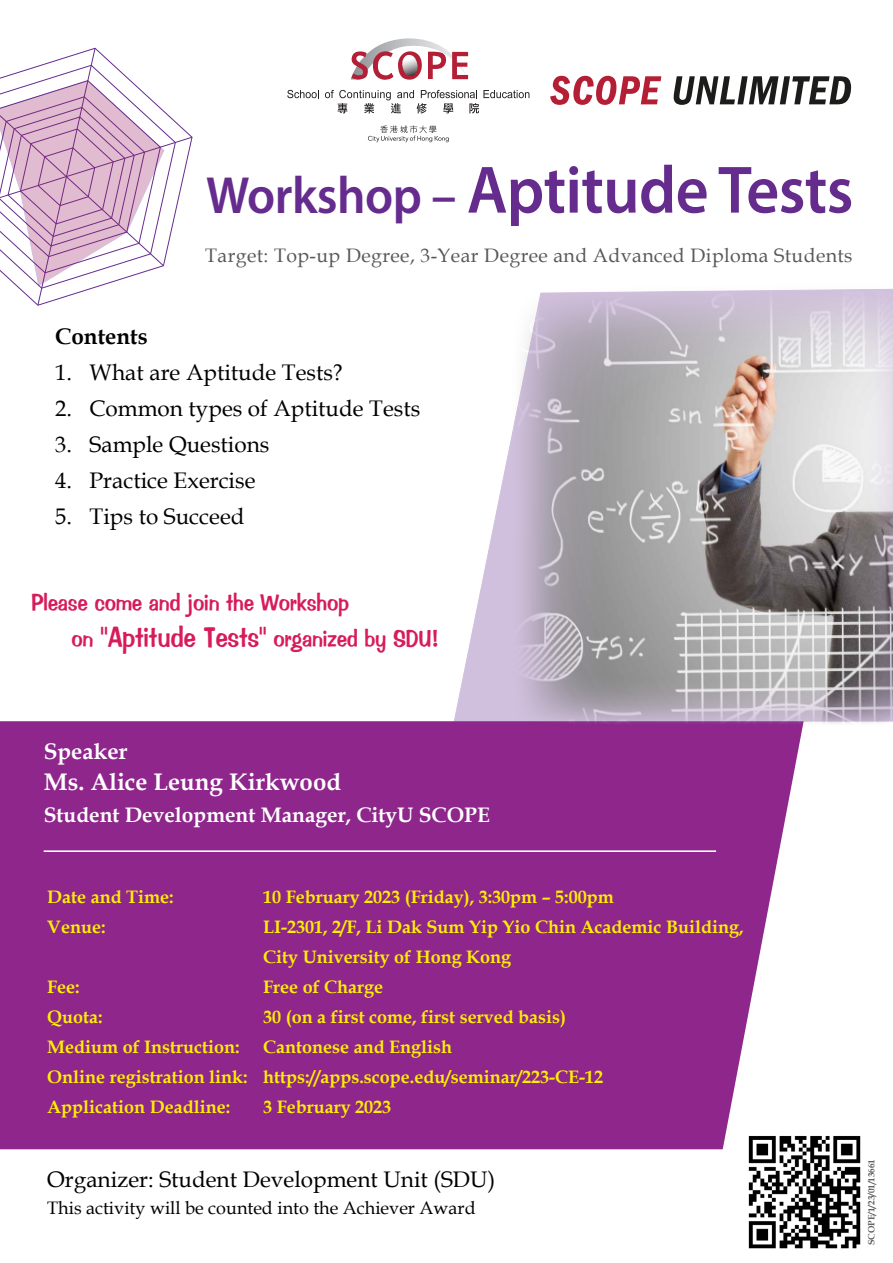
<style>
.page{position:relative;width:893px;height:1263px;background:#fff}
.page>*{position:absolute;margin:0;border:0;box-sizing:border-box;transform-origin:0 0}
.t1{font:600 67.5px "Myriad Pro";letter-spacing:-.01em;color:#652c8e;scale:.95 1}
.t2{font:700 24px "Book Antiqua";color:#fff}
.t3{font:22.5px "Book Antiqua";color:#000}
.t4{font:22.5px/36px "DFPOP1 W9 HKP BF";color:#d71b5b;scale:.95 1}
.t5{font:700 22.5px "Book Antiqua";color:#000}
.t6{font:700 22.5px "Book Antiqua";color:#fff}
.t7{font:700 21px "Book Antiqua";color:#fff}
.t8{font:19.5px "Book Antiqua";letter-spacing:.02em;color:#58595b}
.t9{font:700 18px/30px "Book Antiqua";color:#ffef00}
.t10{font:18px "Book Antiqua";color:#000}
.t11{font:700 9px "Book Antiqua";color:#58595b}
.s1{font-size:52.5px}
.s2{font-size:27px}
</style>
<div class="page">
<div style="left:0;top:721px;width:803px;height:428px;background:#8e268c"></div>
<img style="left:745px;top:1133px;width:116px;height:116px">
<hr style="left:44px;top:850px;width:672px;height:2px;background:#fff">
<svg style="left:454px;top:464px;width:52px;height:258px"></svg>
<svg style="left:0;top:48px;width:193px;height:258px"></svg>
<svg style="left:368px;top:125px;width:81px;height:17px"></svg>
<svg style="left:351px;top:38px;width:117px;height:42px"></svg>
<svg style="left:287px;top:90px;width:32px;height:8px"></svg>
<svg style="left:325px;top:90px;width:204px;height:23px"></svg>
<svg style="left:550px;top:76px;width:111px;height:29px"></svg>
<svg style="left:674px;top:76px;width:177px;height:29px"></svg>
<img style="left:506px;top:288px;width:387px;height:439px">
<h1 class="t1" style="left:206px;top:147px;width:683px"><span class="s1">Workshop –</span> Aptitude Tests</h1>
<p class="t8" style="left:205px;top:242px;width:649px">Target: Top-up Degree, 3-Year Degree and Advanced Diploma Students</p>
<p class="t5" style="left:55px;top:321px;width:94px">Contents</p>
<p class="t3" style="left:55px;top:357px;width:289px">1. What are Aptitude Tests?</p>
<p class="t3" style="left:55px;top:393px;width:367px">2. Common types of Aptitude Tests</p>
<p class="t3" style="left:55px;top:429px;width:216px">3. Sample Questions</p>
<p class="t3" style="left:55px;top:465px;width:202px">4. Practice Exercise</p>
<p class="t3" style="left:55px;top:501px;width:191px">5. Tips to Succeed</p>
<p class="t4" style="left:72px;top:586px;width:388px;text-indent:-40px">Please come and join the Workshop<br>on <span class="s2">"Aptitude Tests"</span> organized by SDU!</p>
<p class="t6" style="left:44px;top:736px;width:85px">Speaker</p>
<h2 class="t2" style="left:44px;top:766px;width:299px">Ms. Alice Leung Kirkwood</h2>
<p class="t7" style="left:44px;top:800px;width:448px">Student Development Manager, CityU SCOPE</p>
<p class="t9" style="left:47px;top:881px;width:128px">Date and Time:</p>
<p class="t9" style="left:263px;top:881px;width:352px">10 February 2023 (Friday), 3:30pm – 5:00pm</p>
<p class="t9" style="left:47px;top:911px;width:60px">Venue:</p>
<p class="t9" style="left:263px;top:911px;width:482px">LI-2301, 2/F, Li Dak Sum Yip Yio Chin Academic Building,<br>City University of Hong Kong</p>
<p class="t9" style="left:47px;top:971px;width:34px">Fee:</p>
<p class="t9" style="left:263px;top:971px;width:122px">Free of Charge</p>
<p class="t9" style="left:47px;top:1001px;width:57px">Quota:</p>
<p class="t9" style="left:263px;top:1001px;width:304px">30 (on a first come, first served basis)</p>
<p class="t9" style="left:47px;top:1031px;width:194px">Medium of Instruction:</p>
<p class="t9" style="left:47px;top:1031px;width:557px;text-indent:216px">Cantonese and English<br>Online registration link: https://apps.scope.edu/seminar/223-CE-12<br>Application Deadline:</p>
<p class="t9" style="left:263px;top:1091px;width:130px">3 February 2023</p>
<p class="t3" style="left:47px;top:1163px;width:449px">Organizer: Student Development Unit (SDU)</p>
<p class="t10" style="left:47px;top:1195px;width:430px">This activity will be counted into the Achiever Award</p>
<p class="t11" style="left:865px;top:1245px;width:88px;rotate:-90deg">SCOPE/1/23/01/13661</p>
</div>
